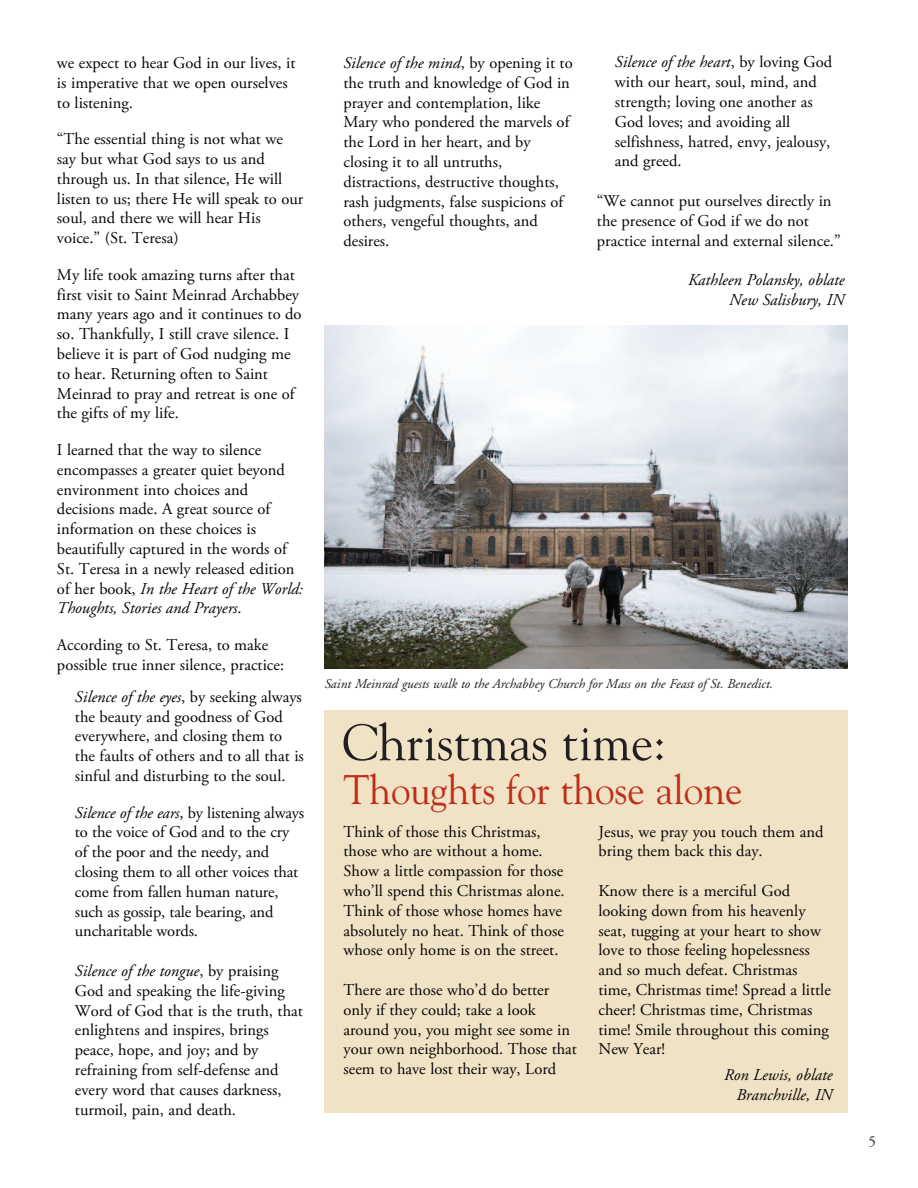
<style>
.page{position:relative;width:918px;height:1188px;background:#fff}
.page>*{position:absolute;margin:0;border:0;box-sizing:border-box;transform-origin:0 0}
.t1{font:51px "Goudy";color:#231f20}
.t2{font:41.25px "Goudy";color:#c02d19;scale:.95 1}
.t3{font:16.5px/19.8px "Adobe Garamond Pro";color:#070504}
.t4{font:italic 16.5px/19.8px "Adobe Garamond Pro";color:#070504;text-align:right}
.t5{font:15px "Adobe Garamond";color:#231f20}
.t6{font:italic 13.5px "Adobe Garamond";color:#231f20}
.s1{font-style:italic}
</style>
<div class="page">
<div style="left:324px;top:710px;width:524px;height:403px;background:#efe2c5"></div>
<img style="left:324px;top:326px;width:524px;height:342px">
<p class="t3" style="left:57px;top:54px;width:240px">we expect to hear God in our lives, it is imperative that we open ourselves to listening.</p>
<p class="t3" style="left:57px;top:131px;width:248px">“The essential thing is not what we say but what God says to us and through us. In that silence, He will listen to us; there He will speak to our soul, and there we will hear His voice.” (St. Teresa)</p>
<p class="t3" style="left:57px;top:266px;width:246px">My life took amazing turns after that first visit to Saint Meinrad Archabbey many years ago and it continues to do so. Thankfully, I still crave silence. I believe it is part of God nudging me to hear. Returning often to Saint Meinrad to pray and retreat is one of the gifts of my life.</p>
<p class="t3" style="left:57px;top:441px;width:248px">I learned that the way to silence encompasses a greater quiet beyond environment into choices and decisions made. A great source of information on these choices is beautifully captured in the words of St. Teresa in a newly released edition of her book, <span class="s1">In the Heart of the World:<br>Thoughts, Stories and Prayers</span>.</p>
<p class="t3" style="left:57px;top:636px;width:229px">According to St. Teresa, to make possible true inner silence, practice:</p>
<p class="t3" style="left:75px;top:688px;width:230px"><span class="s1">Silence of the eyes</span>, by seeking always the beauty and goodness of God everywhere, and closing them to the faults of others and to all that is sinful and disturbing to the soul.</p>
<p class="t3" style="left:75px;top:804px;width:231px"><span class="s1">Silence of the ears</span>, by listening always to the voice of God and to the cry of the poor and the needy, and closing them to all other voices that come from fallen human nature, such as gossip, tale bearing, and uncharitable words.</p>
<p class="t3" style="left:75px;top:962px;width:229px"><span class="s1">Silence of the tongue</span>, by praising<br>God and speaking the life-giving<br>Word of God that is the truth, that enlightens and inspires, brings peace, hope, and joy; and by refraining from self-defense and every word that causes darkness, turmoil, pain, and death.</p>
<p class="t3" style="left:343px;top:54px;width:231px"><span class="s1">Silence of the mind</span>, by opening it to the truth and knowledge of God in prayer and contemplation, like<br>Mary who pondered the marvels of the Lord in her heart, and by closing it to all untruths, distractions, destructive thoughts, rash judgments, false suspicions of others, vengeful thoughts, and desires.</p>
<p class="t3" style="left:615px;top:54px;width:219px"><span class="s1">Silence of the heart</span>, by loving God with our heart, soul, mind, and strength; loving one another as<br>God loves; and avoiding all selfishness, hatred, envy, jealousy, and greed.</p>
<p class="t3" style="left:597px;top:192px;width:245px">“We cannot put ourselves directly in the presence of God if we do not practice internal and external silence.”</p>
<p class="t4" style="left:688px;top:272px;width:158px">Kathleen Polansky, oblate<br>New Salisbury, IN</p>
<p class="t6" style="left:324px;top:678px;width:450px">Saint Meinrad guests walk to the Archabbey Church for Mass on the Feast of St. Benedict.</p>
<h1 class="t1" style="left:342px;top:713px;width:325px">Christmas time:</h1>
<h2 class="t2" style="left:343px;top:766px;width:422px">Thoughts for those alone</h2>
<p class="t3" style="left:598px;top:823px;width:226px">Jesus, we pray you touch them and bring them back this day.</p>
<p class="t3" style="left:598px;top:882px;width:234px">Know there is a merciful God looking down from his heavenly seat, tugging at your heart to show love to those feeling hopelessness and so much defeat. Christmas time, Christmas time! Spread a little cheer! Christmas time, Christmas time! Smile throughout this coming<br>New Year!</p>
<p class="t4" style="left:724px;top:1067px;width:110px">Ron Lewis, oblate<br>Branchville, IN</p>
<p class="t3" style="left:343px;top:823px;width:223px">Think of those this Christmas, those who are without a home.<br>Show a little compassion for those who’ll spend this Christmas alone.<br>Think of those whose homes have absolutely no heat. Think of those whose only home is on the street.</p>
<p class="t3" style="left:343px;top:981px;width:235px">There are those who’d do better only if they could; take a look around you, you might see some in your own neighborhood. Those that seem to have lost their way, Lord</p>
<p class="t5" style="left:868px;top:1136px;width:9px">5</p>
</div>
